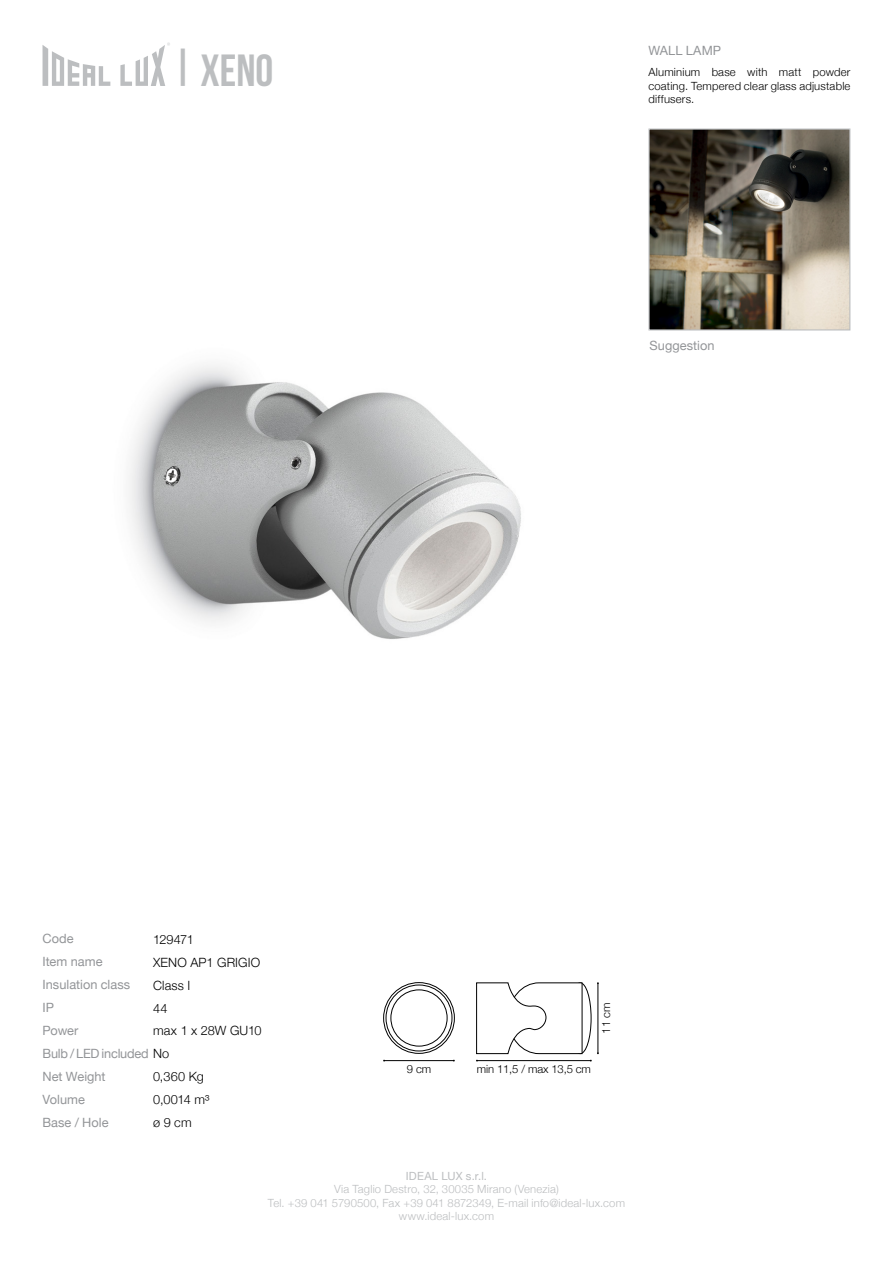
<style>
.page{position:relative;width:893px;height:1263px;background:#fff}
.page>*{position:absolute;margin:0;border:0;box-sizing:border-box;transform-origin:0 0}
.t1{font:45px "Bebas Neue";color:#bcbec0}
.t2{font:12.75px/23px "Helvetica Neue";color:#939598}
.t3{font:300 12.75px/23px "Helvetica Neue";letter-spacing:.01em;color:#000}
.t4{font:12.75px/22.8px "Helvetica Neue";letter-spacing:-.02em;color:#939598}
.t5{font:300 11.25px/13.5px "Helvetica Neue";letter-spacing:.015em;color:#bcbec0;text-align:center}
.t6{font:300 11.25px/13.5px "Helvetica Neue";letter-spacing:.015em;color:#000;text-align:justify}
.t7{font:300 11.25px "Helvetica Neue";letter-spacing:-.01em;color:#000}
.t8{font:11.25px "Helvetica Neue";letter-spacing:.015em;color:#bcbec0}
.s1{font-weight:300;color:#000}
</style>
<div class="page">
<svg style="left:43px;top:43px;width:127px;height:43px"></svg>
<img style="left:129px;top:365px;width:392px;height:274px">
<img style="left:650px;top:131px;width:198px;height:197px">
<div style="left:648px;top:129px;width:202px;height:201px;border:1px solid #bcbec0"></div>
<hr style="left:477px;top:1060px;width:114px;height:1px;background:#000">
<hr style="left:384px;top:1060px;width:70px;height:1px;background:#000">
<svg style="left:476px;top:982px;width:123px;height:72px"></svg>
<svg style="left:384px;top:982px;width:70px;height:71px"></svg>
<div style="left:383px;top:982px;width:72px;height:72px;border:1px solid #000;border-radius:50%"></div>
<svg style="left:386px;top:985px;width:66px;height:66px"></svg>
<div style="left:386px;top:985px;width:66px;height:66px;border:1px solid #000;border-radius:50%"></div>
<div style="left:391px;top:990px;width:56px;height:56px;background:#fff;border-radius:50%"></div>
<div style="left:391px;top:989px;width:56px;height:57px;border:1px solid #000;border-radius:50%"></div>
<h1 class="t1" style="left:171px;top:43px;width:24px">|</h1>
<h1 class="t1" style="left:200px;top:46px;width:74px">XENO</h1>
<p class="t2" style="left:648px;top:38px;width:74px">WALL LAMP</p>
<p class="t6" style="left:648px;top:65px;width:203px">Aluminium base with matt powder coating. Tempered clear glass adjustable diffusers.</p>
<p class="t2" style="left:650px;top:333px;width:66px">Suggestion</p>
<p class="t2" style="left:43px;top:926px;width:89px">Code<br>Item name<br>Insulation class</p>
<p class="t2" style="left:43px;top:995px;width:13px">IP</p>
<p class="t3" style="left:153px;top:927px;width:42px">129471</p>
<p class="t3" style="left:153px;top:950px;width:109px">XENO AP1 GRIGIO<br>Class I</p>
<p class="t3" style="left:153px;top:996px;width:16px">44</p>
<p class="t3" style="left:153px;top:1018px;width:110px">max 1 x 28W GU10</p>
<p class="t4" style="left:42px;top:1018px;width:128px">Power<br>Bulb / LED included <span class="s1">No</span></p>
<p class="t2" style="left:42px;top:1064px;width:65px">Net Weight</p>
<p class="t2" style="left:42px;top:1087px;width:68px">Volume<br>Base / Hole</p>
<p class="t3" style="left:153px;top:1064px;width:52px">0,360 Kg</p>
<p class="t3" style="left:153px;top:1087px;width:58px">0,0014 m³ ø 9 cm</p>
<p class="t6" style="left:599px;top:1034px;width:32px;rotate:-90deg">11 cm</p>
<p class="t6" style="left:407px;top:1061px;width:26px">9 cm</p>
<p class="t7" style="left:477px;top:1060px;width:116px">min 11,5 / max 13,5 cm</p>
<p class="t8" style="left:406px;top:1166px;width:83px">IDEAL LUX s.r.l.</p>
<p class="t5" style="left:268px;top:1182px;width:359px">Via Taglio Destro, 32, 30035 Mirano (Venezia)<br>Tel. +39 041 5790500, Fax +39 041 8872349, E-mail info@ideal-lux.com www.ideal-lux.com</p>
</div>
